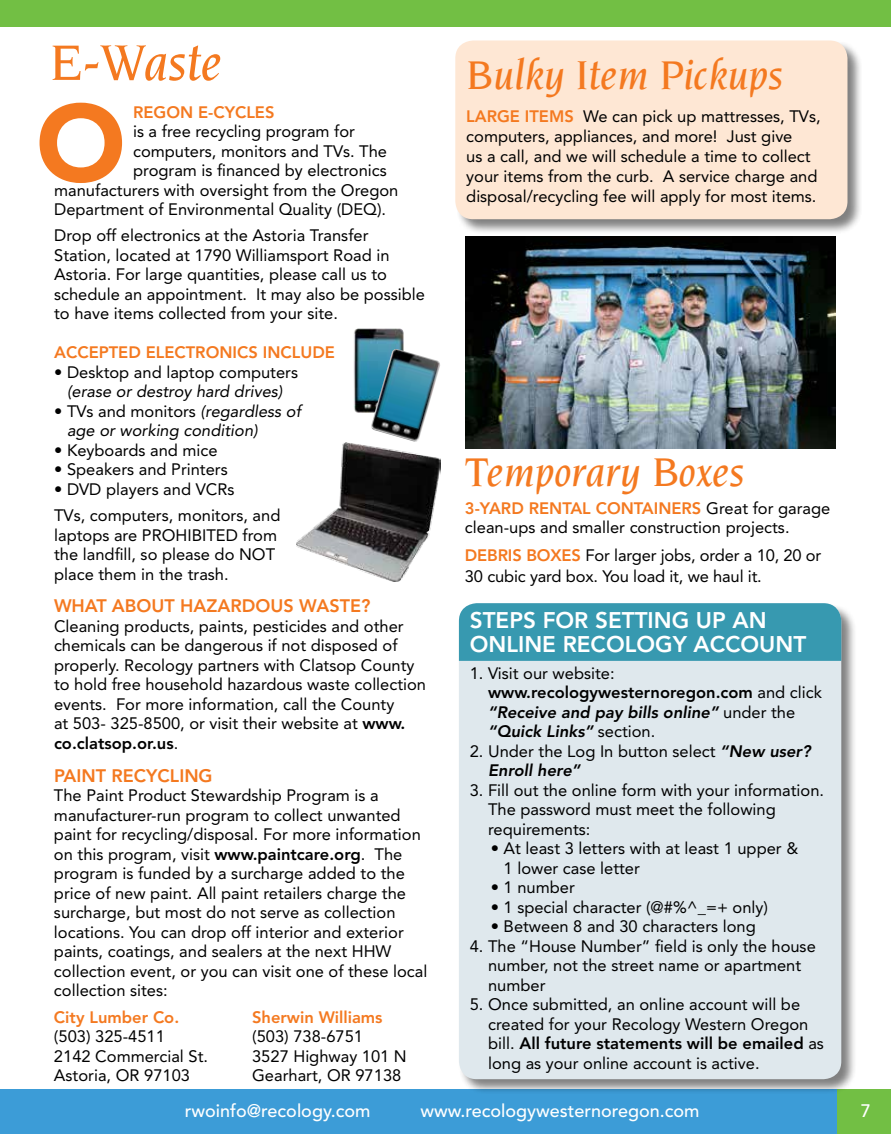
<style>
.page{position:relative;width:891px;height:1134px;background:#fff}
.page>*{position:absolute;margin:0;border:0;box-sizing:border-box;transform-origin:0 0}
.t1{font:900 108px "Avenir";color:#f47920}
.t2{font:italic 500 54px "Novarese";color:#f47920}
.t3{font:italic 500 43.5px "Novarese";color:#f47920}
.t4{font:800 22.5px/24px "Avenir";color:#fff}
.t5{font:500 18px "Avenir";color:#fff}
.t6{font:800 18px "Avenir";color:#f47920}
.t7{font:16.5px/19.5px "Avenir";color:#000}
.t8{font:italic 16.5px/19.5px "Avenir";color:#000}
.t9{font:800 16.5px "Avenir";color:#f47920}
.s1{font-style:normal}
.s2{font-weight:800;color:#f47920}
.s3{font-weight:800}
.s4{font-weight:800;font-style:italic}
</style>
<div class="page">
<div style="left:0;top:1090px;width:891px;height:44px;background:#3c9cd7"></div>
<div style="left:837px;top:1090px;width:54px;height:44px;background:#72bf44"></div>
<div style="left:455px;top:40px;width:409px;height:196px;background:#000;opacity:.5"></div>
<div style="left:455px;top:40px;width:393px;height:179px;background:#fee7d4;border-radius:18px"></div>
<div style="left:0;top:0;width:891px;height:26px;background:#72bf44"></div>
<div style="left:458px;top:603px;width:400px;height:492px;background:#000;opacity:.5"></div>
<div style="left:459px;top:603px;width:382px;height:476px;background:#dfe8ed;border-radius:18px"></div>
<div style="left:459px;top:603px;width:382px;height:58px;background:#3799b0"></div>
<img style="left:354px;top:328px;width:50px;height:85px">
<img style="left:370px;top:349px;width:70px;height:93px">
<img style="left:296px;top:442px;width:145px;height:139px">
<img style="left:465px;top:236px;width:371px;height:213px">
<h2 class="t2" style="left:50px;top:33px;width:174px">E-Waste</h2>
<p class="t9" style="left:133px;top:102px;width:143px">REGON E-CYCLES</p>
<p class="t7" style="left:133px;top:122px;width:223px">is a free recycling program for</p>
<p class="t7" style="left:133px;top:141px;width:256px">computers, monitors and TVs. The</p>
<p class="t7" style="left:133px;top:161px;width:255px">program is financed by electronics</p>
<p class="t7" style="left:54px;top:180px;width:346px">manufacturers with oversight from the Oregon</p>
<p class="t7" style="left:54px;top:200px;width:334px">Department of Environmental Quality (DEQ).</p>
<p class="t7" style="left:54px;top:226px;width:372px">Drop off electronics at the Astoria Transfer Station, located at 1790 Williamsport Road in Astoria. For large quantities, please call us to schedule an appointment. It may also be possible to have items collected from your site.</p>
<p class="t9" style="left:54px;top:343px;width:282px">ACCEPTED ELECTRONICS INCLUDE</p>
<p class="t7" style="left:54px;top:362px;width:245px">• Desktop and laptop computers</p>
<p class="t8" style="left:67px;top:382px;width:217px">(erase or destroy hard drives)</p>
<p class="t8" style="left:67px;top:401px;width:235px;text-indent:-13px"><span class="s1">• TVs and monitors</span> (regardless of age or working condition)</p>
<p class="t7" style="left:54px;top:440px;width:165px">• Keyboards and mice</p>
<p class="t7" style="left:54px;top:460px;width:175px">• Speakers and Printers</p>
<p class="t7" style="left:54px;top:476px;width:228px;line-height:26.2px">• DVD players and VCRs<br>TVs, computers, monitors, and</p>
<p class="t7" style="left:54px;top:525px;width:224px;text-align:justify">laptops are PROHIBITED from the landfill, so please do NOT place them in the trash.</p>
<h1 class="t1" style="left:36px;top:78px;width:91px">O</h1>
<h3 class="t3" style="left:466px;top:51px;width:318px">Bulky Item Pickups</h3>
<p class="t7" style="left:466px;top:107px;width:356px"><span class="s2">LARGE ITEMS</span> We can pick up mattresses, TVs, computers, appliances, and more! Just give<br>us a call, and we will schedule a time to collect your items from the curb. A service charge and disposal/recycling fee will apply for most items.</p>
<h3 class="t3" style="left:465px;top:448px;width:281px">Temporary Boxes</h3>
<p class="t7" style="left:465px;top:498px;width:367px"><span class="s2">3-YARD RENTAL CONTAINERS</span> Great for garage clean-ups and smaller construction projects.</p>
<p class="t7" style="left:465px;top:545px;width:358px;line-height:21px"><span class="s2">DEBRIS BOXES</span> For larger jobs, order a 10, 20 or<br>30 cubic yard box. You load it, we haul it.</p>
<p class="t6" style="left:54px;top:595px;width:318px">WHAT ABOUT HAZARDOUS WASTE?</p>
<p class="t7" style="left:54px;top:616px;width:374px">Cleaning products, paints, pesticides and other chemicals can be dangerous if not disposed of properly. Recology partners with Clatsop County to hold free household hazardous waste collection events. For more information, call the County<br>at 503- 325-8500, or visit their website at <span class="s3">www. co.clatsop.or.us</span>.</p>
<p class="t6" style="left:54px;top:765px;width:160px">PAINT RECYCLING</p>
<p class="t7" style="left:54px;top:786px;width:375px">The Paint Product Stewardship Program is a manufacturer-run program to collect unwanted paint for recycling/disposal. For more information on this program, visit <span class="s3">www.paintcare.org</span>. The program is funded by a surcharge added to the price of new paint. All paint retailers charge the surcharge, but most do not serve as collection locations. You can drop off interior and exterior paints, coatings, and sealers at the next HHW collection event, or you can visit one of these local collection sites:</p>
<p class="t9" style="left:54px;top:1007px;width:127px">City Lumber Co.</p>
<p class="t7" style="left:54px;top:1027px;width:156px">(503) 325-4511<br>2142 Commercial St.<br>Astoria, OR 97103</p>
<h3 class="t4" style="left:470px;top:608px;width:338px">STEPS FOR SETTING UP AN<br>ONLINE RECOLOGY ACCOUNT</h3>
<p class="t7" style="left:488px;top:663px;width:335px;text-indent:-18px">1. Visit our website: <span class="s3">www.recologywesternoregon.com</span> and click <span class="s4">“Receive and pay bills online”</span> under the <span class="s4">“Quick Links”</span> section.</p>
<p class="t7" style="left:488px;top:741px;width:324px;text-indent:-18px">2. Under the Log In button select <span class="s4">“New user?<br>Enroll here”</span></p>
<p class="t7" style="left:488px;top:780px;width:338px;text-indent:-18px">3. Fill out the online form with your information.<br>The password must meet the following requirements:</p>
<p class="t7" style="left:504px;top:839px;width:296px;text-indent:-13px">• At least 3 letters with at least 1 upper &amp;<br>1 lower case letter</p>
<p class="t7" style="left:491px;top:878px;width:86px">• 1 number</p>
<p class="t7" style="left:491px;top:897px;width:279px">• 1 special character (@#%^_=+ only)</p>
<p class="t7" style="left:491px;top:917px;width:267px">• Between 8 and 30 characters long</p>
<p class="t7" style="left:488px;top:936px;width:329px;text-indent:-18px">4. The “House Number” field is only the house number, not the street name or apartment number</p>
<p class="t7" style="left:488px;top:995px;width:337px;text-indent:-18px">5. Once submitted, an online account will be created for your Recology Western Oregon bill. <span class="s3">All future statements will be emailed</span> as long as your online account is active.</p>
<p class="t9" style="left:252px;top:1007px;width:132px">Sherwin Williams</p>
<p class="t7" style="left:252px;top:1027px;width:156px">(503) 738-6751<br>3527 Highway 101 N<br>Gearhart, OR 97138</p>
<p class="t5" style="left:185px;top:1100px;width:187px">rwoinfo@recology.com</p>
<p class="t5" style="left:420px;top:1100px;width:281px">www.recologywesternoregon.com</p>
<p class="t5" style="left:861px;top:1100px;width:12px">7</p>
</div>
